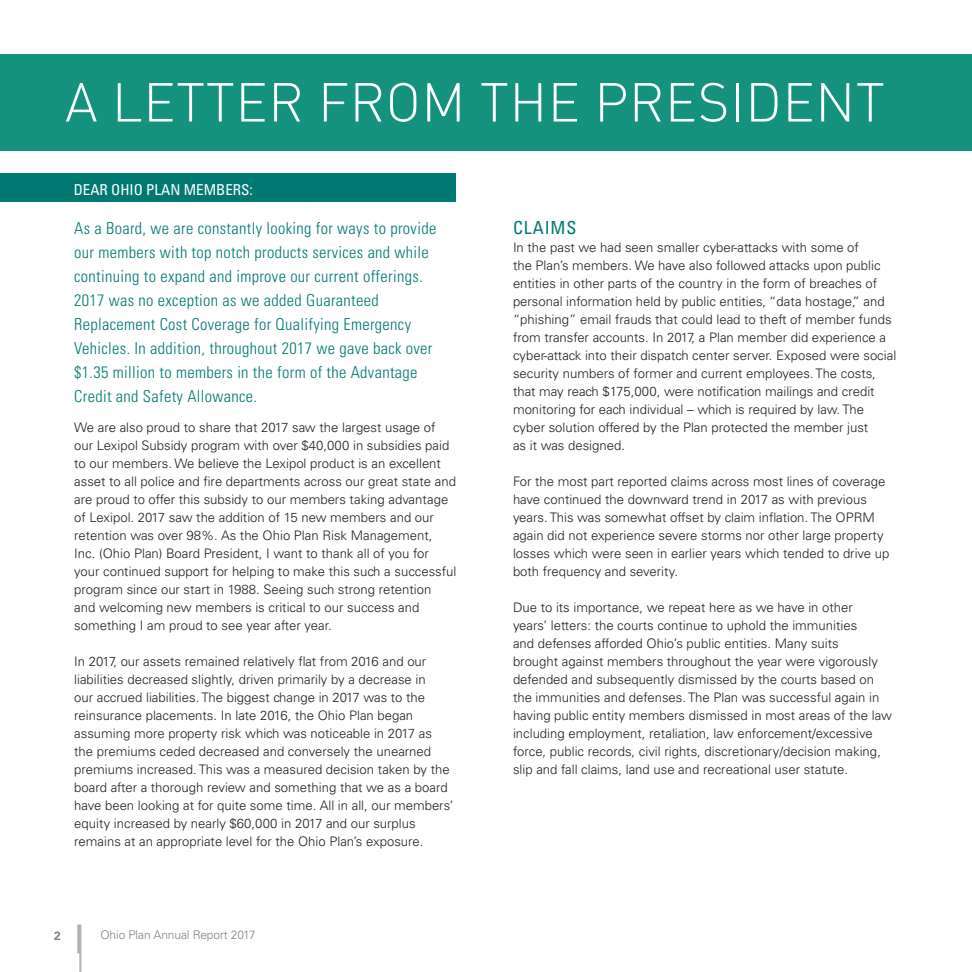
<style>
.page{position:relative;width:972px;height:972px;background:#fff}
.page>*{position:absolute;margin:0;border:0;box-sizing:border-box;transform-origin:0 0}
.Header_-_Large_Green{font:300 54px "DIN Pro";letter-spacing:.01em;color:#fff}
.Condensed_Sub_HEad{font:condensed 18px "Univers LT Std";letter-spacing:.05em;color:#007973}
.Call_Out_Green_-_New{font:300 condensed 16.5px/24px "Univers LT Std";letter-spacing:.02em;color:#007973}
.t1{font:condensed 15px "Univers LT Std";color:#fff}
.Body_Text_-_Sans{font:300 13.2px/18px "Univers LT Std";color:#231f20}
.t2{font:300 12px "Univers LT Std";letter-spacing:-.01em;color:#808285}
.t3{font:700 12px "Univers LT Std";color:#808285}
</style>
<div class="page">
<div style="left:0;top:54px;width:972px;height:96px;background:#15927e"></div>
<svg style="left:77px;top:925px;width:4px;height:47px"></svg>
<div style="left:0;top:173px;width:456px;height:29px;background:#007973"></div>
<p class="Header_-_Large_Green" style="left:65px;top:65px;width:821px">A LETTER FROM THE PRESIDENT</p>
<p class="t1" style="left:74px;top:180px;width:181px">DEAR OHIO PLAN MEMBERS:</p>
<p class="Call_Out_Green_-_New" style="left:74px;top:216px;width:364px">As a Board, we are constantly looking for ways to provide our members with top notch products services and while continuing to expand and improve our current offerings.<br>2017 was no exception as we added Guaranteed Replacement Cost Coverage for Qualifying Emergency Vehicles. In addition, throughout 2017 we gave back over $1.35 million to members in the form of the Advantage Credit and Safety Allowance.</p>
<p class="Body_Text_-_Sans" style="left:74px;top:418px;width:384px">We are also proud to share that 2017 saw the largest usage of our Lexipol Subsidy program with over $40,000 in subsidies paid to our members. We believe the Lexipol product is an excellent asset to all police and fire departments across our great state and are proud to offer this subsidy to our members taking advantage of Lexipol. 2017 saw the addition of 15 new members and our retention was over 98%. As the Ohio Plan Risk Management, Inc. (Ohio Plan) Board President, I want to thank all of you for your continued support for helping to make this such a successful program since our start in 1988. Seeing such strong retention<br>and welcoming new members is critical to our success and something I am proud to see year after year.</p>
<p class="Body_Text_-_Sans" style="left:74px;top:652px;width:381px">In 2017, our assets remained relatively flat from 2016 and our liabilities decreased slightly, driven primarily by a decrease in<br>our accrued liabilities. The biggest change in 2017 was to the reinsurance placements. In late 2016, the Ohio Plan began assuming more property risk which was noticeable in 2017 as the premiums ceded decreased and conversely the unearned premiums increased. This was a measured decision taken by the board after a thorough review and something that we as a board have been looking at for quite some time. All in all, our members’ equity increased by nearly $60,000 in 2017 and our surplus remains at an appropriate level for the Ohio Plan’s exposure.</p>
<p class="t3" style="left:54px;top:929px;width:8px">2</p>
<p class="t2" style="left:100px;top:928px;width:157px">Ohio Plan Annual Report 2017</p>
<p class="Condensed_Sub_HEad" style="left:513px;top:216px;width:65px">CLAIMS</p>
<p class="Body_Text_-_Sans" style="left:513px;top:238px;width:385px">In the past we had seen smaller cyber-attacks with some of<br>the Plan’s members. We have also followed attacks upon public entities in other parts of the country in the form of breaches of personal information held by public entities, “data hostage,” and “phishing” email frauds that could lead to theft of member funds from transfer accounts. In 2017, a Plan member did experience a cyber-attack into their dispatch center server. Exposed were social security numbers of former and current employees. The costs, that may reach $175,000, were notification mailings and credit monitoring for each individual – which is required by law. The cyber solution offered by the Plan protected the member just<br>as it was designed.</p>
<p class="Body_Text_-_Sans" style="left:513px;top:472px;width:378px">For the most part reported claims across most lines of coverage have continued the downward trend in 2017 as with previous years. This was somewhat offset by claim inflation. The OPRM again did not experience severe storms nor other large property losses which were seen in earlier years which tended to drive up both frequency and severity.</p>
<p class="Body_Text_-_Sans" style="left:513px;top:598px;width:380px">Due to its importance, we repeat here as we have in other<br>years’ letters: the courts continue to uphold the immunities<br>and defenses afforded Ohio’s public entities. Many suits<br>brought against members throughout the year were vigorously defended and subsequently dismissed by the courts based on the immunities and defenses. The Plan was successful again in having public entity members dismissed in most areas of the law including employment, retaliation, law enforcement/excessive force, public records, civil rights, discretionary/decision making, slip and fall claims, land use and recreational user statute.</p>
</div>
